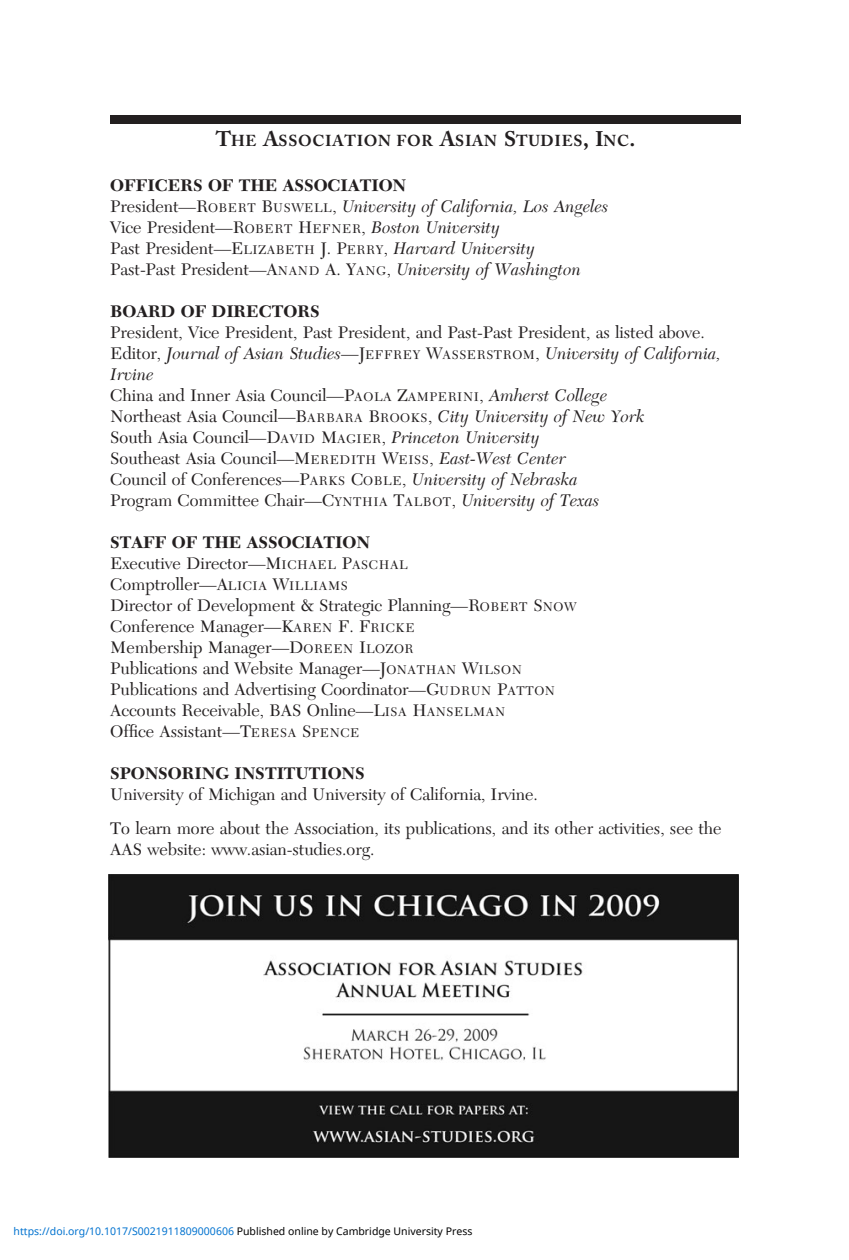
<style>
.page{position:relative;width:849px;height:1260px;background:#fff}
.page>*{position:absolute;margin:0;border:0;box-sizing:border-box;transform-origin:0 0}
.t1{font:17.5px/21px "Adv O Tb 4 a 945 a 4";color:#231f20}
.t2{font:17.5px/21px "Adv O Te 4 f 9 cb 7 e.I";color:#231f20}
.t3{font:17.5px "Adv O Tb 7 edd 0 d 0.B";color:#231f20}
.t4{font:15.75px "Adv O Td 9 aa 755 c.B";letter-spacing:.05em;color:#231f20}
.t5{font:10.5px "Noto Sans";color:#0172cf}
.s1{font-size:21px}
.s2{font-family:"Adv O Tb 4 a 945 a 4"}
.s3{font-family:"Adv O Tb 4 a 945 a 4";font-size:13.12px}
.s4{font-style:inherit}
.s5{font-size:13.12px}
.s6{font-family:"Adv O Te 4 f 9 cb 7 e.I"}
.s7{font-family:"Adv O Tb 4 a 945 a 4+fb"}
.s8{color:#000}
</style>
<div class="page">
<div style="left:110px;top:115px;width:630px;height:9px;background:#231f20"></div>
<img style="left:109px;top:874px;width:628px;height:283px">
<p class="t4" style="left:216px;top:134px;width:421px"><span class="s1">T</span>HE <span class="s1">A</span>SSOCIATION FOR <span class="s1">A</span>SIAN <span class="s1">S</span>TUDIES<span class="s1">, I</span>NC<span class="s1">.</span></p>
<p class="t3" style="left:110px;top:180px;width:297px">OFFICERS OF THE ASSOCIATION</p>
<p class="t2" style="left:110px;top:198px;width:499px"><span class="s2">President</span><span class="s2">—</span><span class="s2">R</span><span class="s3">OBERT</span> <span class="s2">B</span><span class="s3">USWELL</span><span class="s2">,</span> University of California, Los Angeles</p>
<p class="t1" style="left:110px;top:219px;width:472px">Vice President<span class="s4">—</span>R<span class="s5">OBERT</span> H<span class="s5">EFNER</span>, <span class="s6">Boston University<br></span>Past President<span class="s4">—</span>E<span class="s5">LIZABETH</span> J. P<span class="s5">ERRY</span>, <span class="s6">Harvard University<br></span>Past-Past President<span class="s4">—</span>A<span class="s5">NAND</span> A. Y<span class="s5">ANG</span>, <span class="s6">University of Washington</span></p>
<p class="t3" style="left:110px;top:306px;width:211px">BOARD OF DIRECTORS</p>
<p class="t1" style="left:110px;top:324px;width:596px">President, Vice President, Past President, and Past-Past President, as listed above.</p>
<p class="t2" style="left:110px;top:345px;width:612px"><span class="s2">Editor,</span> Journal of Asian Studies<span class="s2">—</span><span class="s2">J</span><span class="s3">EFFREY</span> <span class="s2">W</span><span class="s3">ASSERSTROM</span><span class="s2">,</span> University of California,<br>Irvine</p>
<p class="t1" style="left:110px;top:387px;width:536px">China and Inner Asia Council<span class="s4">—</span>P<span class="s5">AOLA</span> Z<span class="s5">AMPERINI</span>, <span class="s6">Amherst College </span>Northeast Asia Council<span class="s4">—</span>B<span class="s5">ARBARA</span> B<span class="s5">ROOKS</span>, <span class="s6">City University of New York </span>South Asia Council<span class="s4">—</span>D<span class="s5">AVID</span> M<span class="s5">AGIER</span>, <span class="s6">Princeton University<br></span>Southeast Asia Council<span class="s4">—</span>M<span class="s5">EREDITH</span> W<span class="s5">EISS</span>, <span class="s6">East-West Center<br></span>Council of Conferences<span class="s4">—</span>P<span class="s5">ARKS</span> C<span class="s5">OBLE</span>, <span class="s6">University of Nebraska<br></span>Program Committee Chair<span class="s4">—</span>C<span class="s5">YNTHIA</span> T<span class="s5">ALBOT</span>, <span class="s6">University of Texas</span></p>
<p class="t3" style="left:110px;top:537px;width:261px">STAFF OF THE ASSOCIATION</p>
<p class="t1" style="left:110px;top:555px;width:467px">Executive Director<span class="s4">—</span>M<span class="s5">ICHAEL</span> P<span class="s5">ASCHAL<br></span>Comptroller<span class="s4">—</span>A<span class="s5">LICIA</span> W<span class="s5">ILLIAMS<br></span>Director of Development &amp; Strategic Planning<span class="s4">—</span>R<span class="s5">OBERT</span> S<span class="s5">NOW </span>Conference Manager<span class="s4">—</span>K<span class="s5">AREN</span> F. F<span class="s5">RICKE<br></span>Membership Manager<span class="s4">—</span>D<span class="s5">OREEN</span> I<span class="s5">LOZOR<br></span>Publications and Website Manager<span class="s4">—</span>J<span class="s5">ONATHAN</span> W<span class="s5">ILSON </span>Publications and Advertising Coordinator<span class="s4">—</span>G<span class="s5">UDRUN</span> P<span class="s5">ATTON </span>Accounts Receivable, BAS Online<span class="s4">—</span>L<span class="s5">ISA</span> H<span class="s5">ANSELMAN<br></span>Of<span class="s7">fi</span>ce Assistant<span class="s4">—</span>T<span class="s5">ERESA</span> S<span class="s5">PENCE</span></p>
<p class="t3" style="left:110px;top:768px;width:256px">SPONSORING INSTITUTIONS</p>
<p class="t1" style="left:110px;top:780px;width:612px;line-height:33.2px">University of Michigan and University of California, Irvine.<br>To learn more about the Association, its publications, and its other activities, see the</p>
<p class="t1" style="left:110px;top:840px;width:265px">AAS website: www.asian-studies.org.</p>
<p class="t5" style="left:14px;top:1224px;width:460px">https://doi.org/10.1017/S0021911809000606 <span class="s8">Published online by Cambridge University Press</span></p>
</div>
